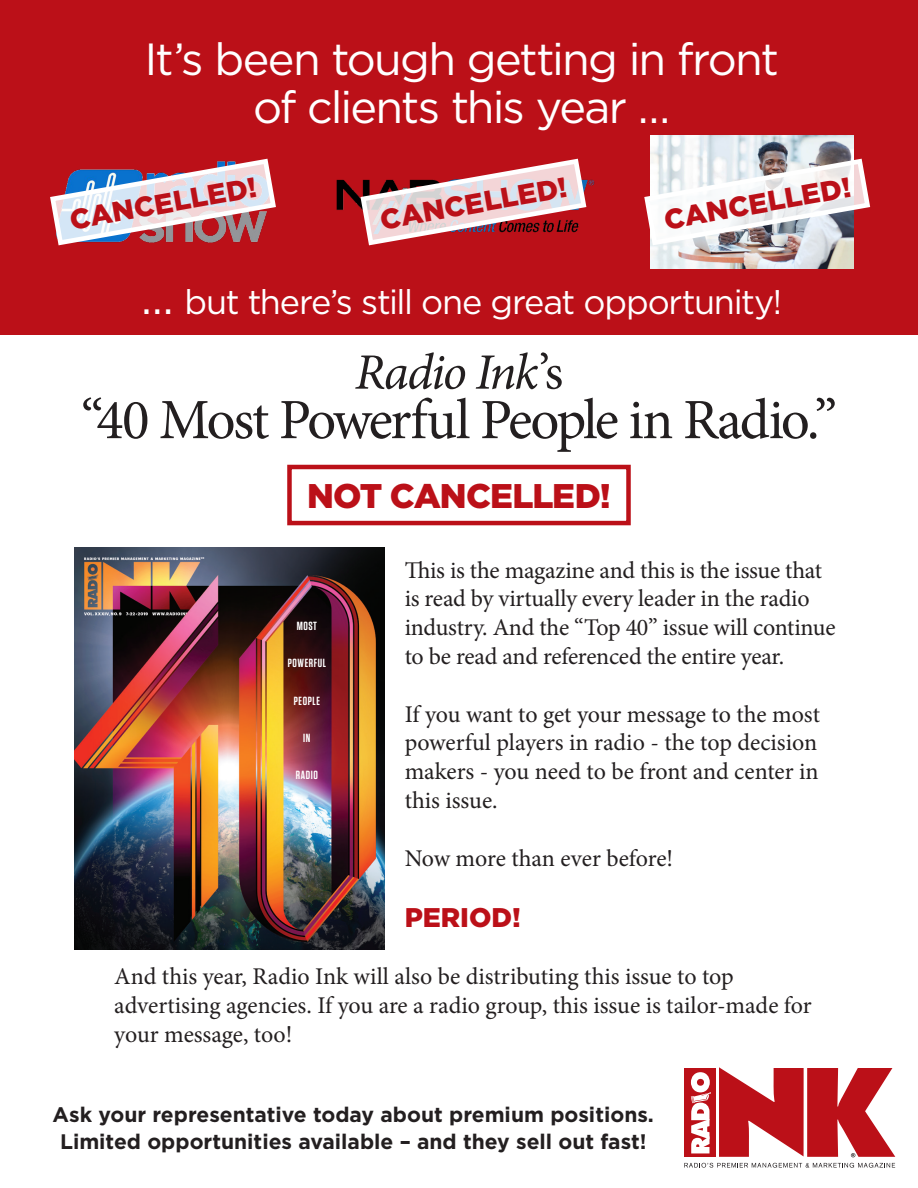
<style>
.page{position:relative;width:918px;height:1188px;background:#fff}
.page>*{position:absolute;margin:0;border:0;box-sizing:border-box;transform-origin:0 0}
.t1{font:57px "Minion Pro";letter-spacing:-.045em;color:#231f20}
.t2{font:italic 51px "Minion Pro";letter-spacing:-.04em;color:#231f20}
.t3{font:45px/48px "Gotham";letter-spacing:-.04em;color:#fff;text-align:center}
.t4{font:34.2px "Gotham";letter-spacing:-.035em;color:#fff}
.t5{font:900 34.2px "Gotham";letter-spacing:-.03em;color:#bb1018}
.t6{font:900 28.05px "Gotham";color:#bb1018}
.t7{font:900 27px "Gotham";color:#bb1018}
.t8{font:24px/28.8px "Minion Pro";letter-spacing:-.005em;color:#231f20}
.t9{font:700 21px "Gotham";color:#231f20}
.t10{font:600 11.85px "Tungsten";letter-spacing:.05em;color:#fff}
.s1{font-size:45px}
.s2{font-style:normal}
</style>
<div class="page">
<div style="left:0;top:0;width:918px;height:335px;background:#bb1018"></div>
<svg style="left:684px;top:1163px;width:211px;height:5px"></svg>
<div style="left:684px;top:1068px;width:32px;height:89px;background:#bb1018"></div>
<svg style="left:691px;top:1072px;width:20px;height:81px"></svg>
<svg style="left:719px;top:1067px;width:176px;height:90px"></svg>
<img style="left:75px;top:548px;width:309px;height:402px">
<img style="left:336px;top:179px;width:259px;height:31px">
<img style="left:650px;top:135px;width:204px;height:134px">
<svg style="left:50px;top:158px;width:226px;height:88px"></svg>
<svg style="left:358px;top:158px;width:231px;height:88px"></svg>
<svg style="left:644px;top:156px;width:227px;height:92px;background:#ddd1d4"></svg>
<div style="left:287px;top:465px;width:344px;height:60px;border:4px solid #bb1018"></div>
<p class="t3" style="left:144px;top:34px;width:636px">It’s been tough getting in front of clients this year …</p>
<p class="t6" style="left:67px;top:201px;width:191px;rotate:-10deg">CANCELLED!</p>
<p class="t6" style="left:377px;top:201px;width:191px;rotate:-10deg">CANCELLED!</p>
<p class="t6" style="left:661px;top:201px;width:191px;rotate:-10deg">CANCELLED!</p>
<p class="t4" style="left:141px;top:280px;width:643px"><span class="s1">…</span> but there’s still one great opportunity!</p>
<p class="t2" style="left:355px;top:338px;width:210px">Radio Ink<span class="s2">’s</span></p>
<p class="t1" style="left:81px;top:382px;width:758px">“40 Most Powerful People in Radio.”</p>
<p class="t5" style="left:307px;top:472px;width:305px">NOT CANCELLED!</p>
<p class="t10" style="left:297px;top:620px;width:22px">MOST</p>
<p class="t10" style="left:288px;top:657px;width:40px">POWERFUL</p>
<p class="t10" style="left:294px;top:694px;width:27px">PEOPLE</p>
<p class="t10" style="left:303px;top:732px;width:9px">IN</p>
<p class="t10" style="left:296px;top:769px;width:24px">RADIO</p>
<p class="t8" style="left:405px;top:556px;width:433px">This is the magazine and this is the issue that is read by virtually every leader in the radio industry. And the “Top 40” issue will continue to be read and referenced the entire year.</p>
<p class="t8" style="left:405px;top:700px;width:417px;text-align:justify">If you want to get your message to the most powerful players in radio - the top decision makers - you need to be front and center in this issue.</p>
<p class="t8" style="left:405px;top:844px;width:270px">Now more than ever before!</p>
<p class="t7" style="left:405px;top:899px;width:118px">PERIOD!</p>
<p class="t8" style="left:114px;top:962px;width:699px">And this year, Radio Ink will also be distributing this issue to top advertising agencies. If you are a radio group, this issue is tailor-made for your message, too!</p>
<p class="t9" style="left:53px;top:1101px;width:603px">Ask your representative today about premium positions.</p>
<p class="t9" style="left:60px;top:1128px;width:588px">Limited opportunities available – and they sell out fast!</p>
</div>
